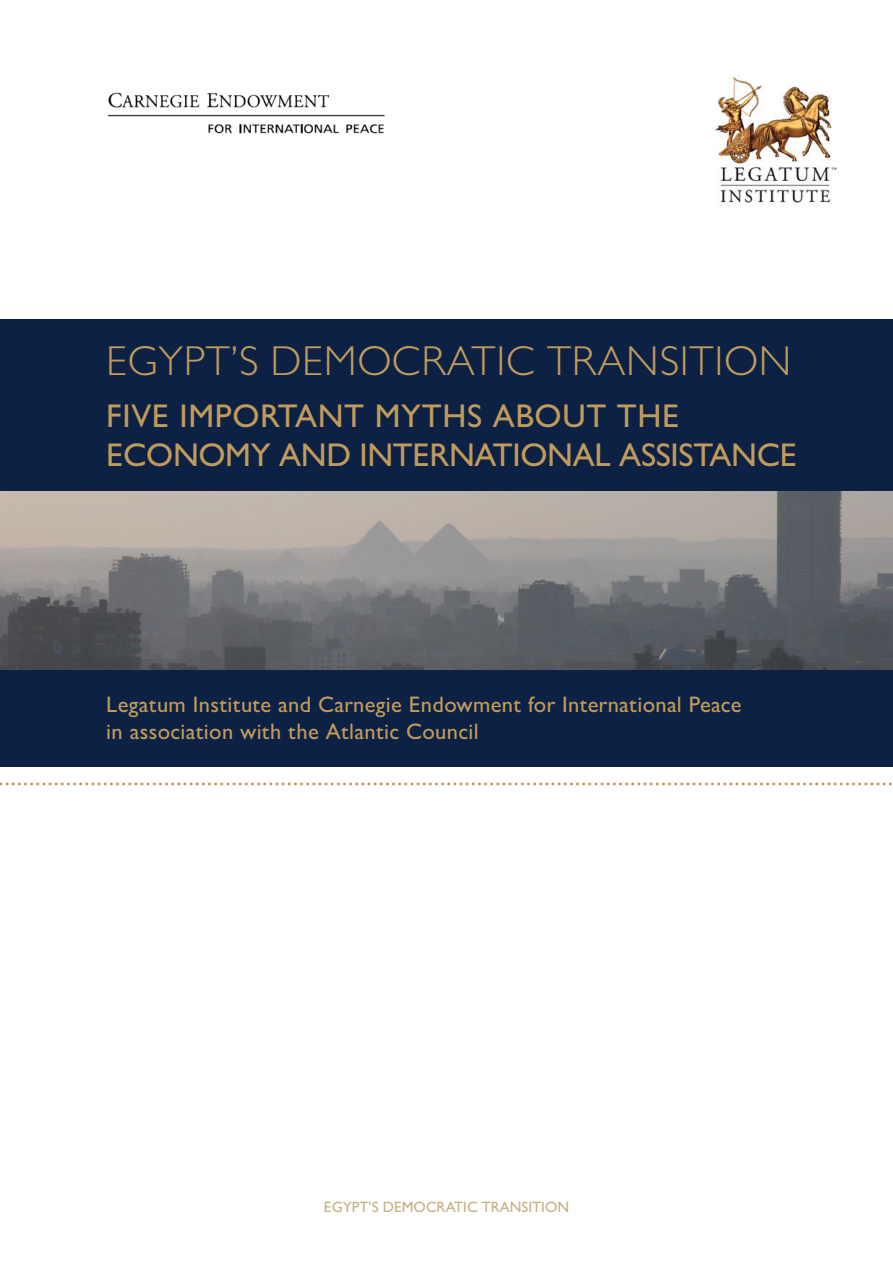
<style>
.page{position:relative;width:893px;height:1263px;background:#fff}
.page>*{position:absolute;margin:0;border:0;box-sizing:border-box;transform-origin:0 0}
.t1{font:300 42px "Gill Sans MT Std";letter-spacing:.02em;color:#c19b5b}
.t2{font:500 33px/39px "Gill Sans MT Std";letter-spacing:-.01em;color:#c19b5b}
.t3{font:500 22.5px/27px "Gill Sans MT Std";letter-spacing:.015em;color:#c19b5b}
.t4{font:500 15px "Gill Sans MT Std";color:#c6b081}
</style>
<div class="page">
<img style="left:715px;top:77px;width:122px;height:126px">
<div style="left:0;top:319px;width:893px;height:448px;background:#0d2144"></div>
<svg style="left:0;top:782px;width:892px;height:3px"></svg>
<img style="left:107px;top:92px;width:278px;height:42px">
<img style="left:0;top:492px;width:893px;height:177px">
<h1 class="t1" style="left:106px;top:336px;width:686px">EGYPT’S DEMOCRATIC TRANSITION</h1>
<h2 class="t2" style="left:106px;top:396px;width:692px">FIVE IMPORTANT MYTHS ABOUT THE<br>ECONOMY AND INTERNATIONAL ASSISTANCE</h2>
<p class="t3" style="left:106px;top:690px;width:637px">Legatum Institute and Carnegie Endowment for International Peace in association with the Atlantic Council</p>
<p class="t4" style="left:324px;top:1198px;width:247px">EGYPT’S DEMOCRATIC TRANSITION</p>
</div>
